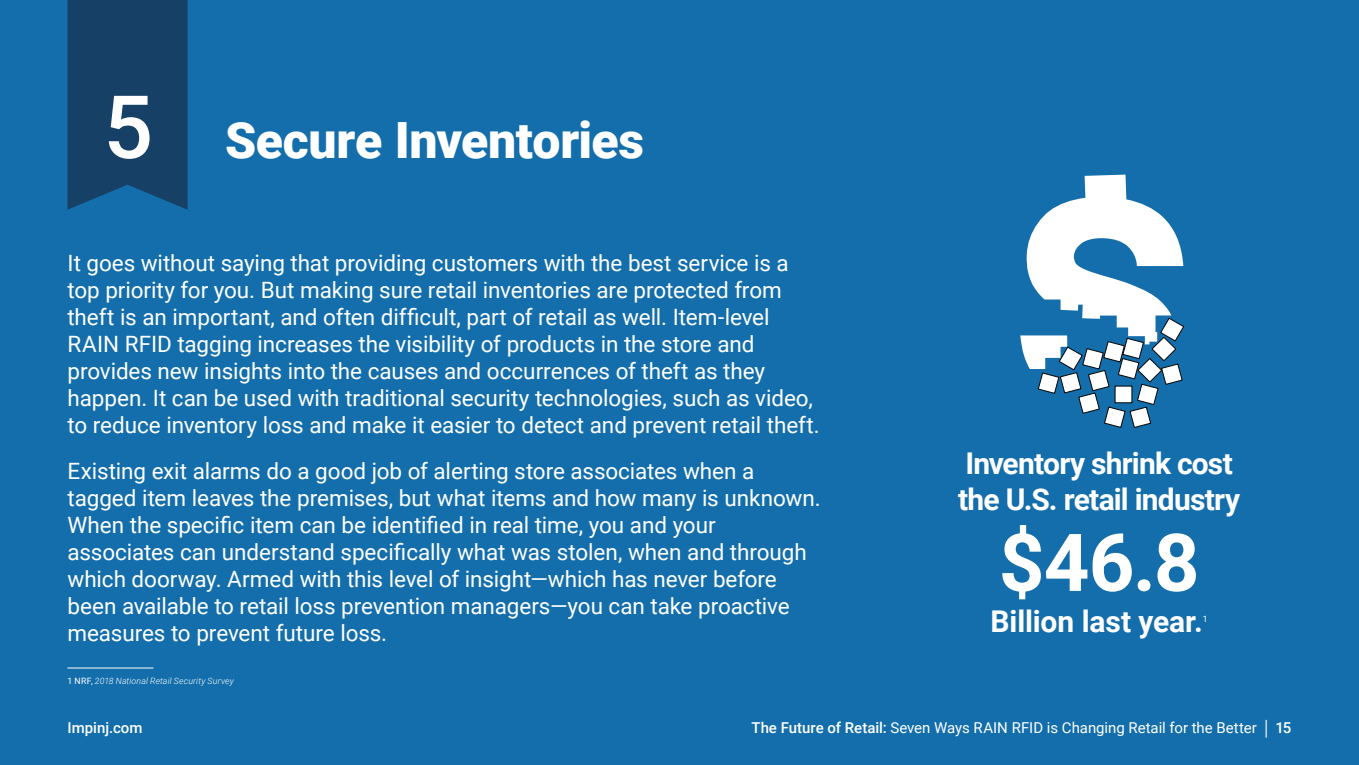
<style>
.page{position:relative;width:1359px;height:765px;background:#136eab}
.page>*{position:absolute;margin:0;border:0;box-sizing:border-box;transform-origin:0 0}
.Section_Number{font:500 87.5px "Roboto";color:#fff}
.Big_Type{font:700 80px "Roboto";color:#fff}
.t1{font:900 50px "Roboto";letter-spacing:-.01em;color:#fff}
.Big_Type-2{font:700 30px/36px "Roboto";letter-spacing:-.025em;color:#fff}
.Big_Type-3{font:700 30px "Roboto";letter-spacing:-.005em;color:#fff}
.Big_Type-4{font:22.5px/27px "Roboto";letter-spacing:-.005em;color:#fff}
.t2{font:15px "Roboto";color:#fff}
.t3{font:500 15px "Roboto";color:#fff}
.Footnote_White{font:italic 300 8.75px "Roboto";letter-spacing:.015em;color:#fff}
.Big_Type-5{font:8.75px "Roboto";color:#fff}
.s1{font-weight:400;font-style:normal}
.s2{font-weight:500}
.s3{font-size:21px}
</style>
<div class="page">
<div style="left:68px;top:0;width:120px;height:210px;background:#174067"></div>
<hr style="left:67px;top:668px;width:86px;height:1px;background:#fff">
<svg style="left:1020px;top:175px;width:164px;height:253px"></svg>
<p class="Section_Number" style="left:103px;top:66px;width:51px">5</p>
<p class="t1" style="left:225px;top:105px;width:421px">Secure Inventories</p>
<p class="Big_Type-4" style="left:67px;top:249px;width:754px">It goes without saying that providing customers with the best service is a top priority for you. But making sure retail inventories are protected from theft is an important, and often difficult, part of retail as well. Item-level RAIN RFID tagging increases the visibility of products in the store and provides new insights into the causes and occurrences of theft as they happen. It can be used with traditional security technologies, such as video, to reduce inventory loss and make it easier to detect and prevent retail theft.</p>
<p class="Big_Type-4" style="left:67px;top:456px;width:755px">Existing exit alarms do a good job of alerting store associates when a tagged item leaves the premises, but what items and how many is unknown.<br>When the specific item can be identified in real time, you and your associates can understand specifically what was stolen, when and through which doorway. Armed with this level of insight—which has never before been available to retail loss prevention managers—you can take proactive measures to prevent future loss.</p>
<p class="Footnote_White" style="left:67px;top:675px;width:168px"><span class="s1">1 NRF,</span> 2018 National Retail Security Survey</p>
<p class="Big_Type-2" style="left:958px;top:444px;width:284px">Inventory shrink cost the U.S. retail industry</p>
<p class="Big_Type" style="left:999px;top:506px;width:202px">$46.8</p>
<p class="Big_Type-3" style="left:991px;top:600px;width:214px">Billion last year.</p>
<p class="Big_Type-5" style="left:1203px;top:613px;width:6px">1</p>
<p class="t3" style="left:68px;top:717px;width:77px">Impinj.com</p>
<p class="t2" style="left:752px;top:717px;width:541px"><span class="s2">The Future of Retail:</span> Seven Ways RAIN RFID is Changing Retail for the Better <span class="s3">|</span> <span class="s2">15</span></p>
</div>
